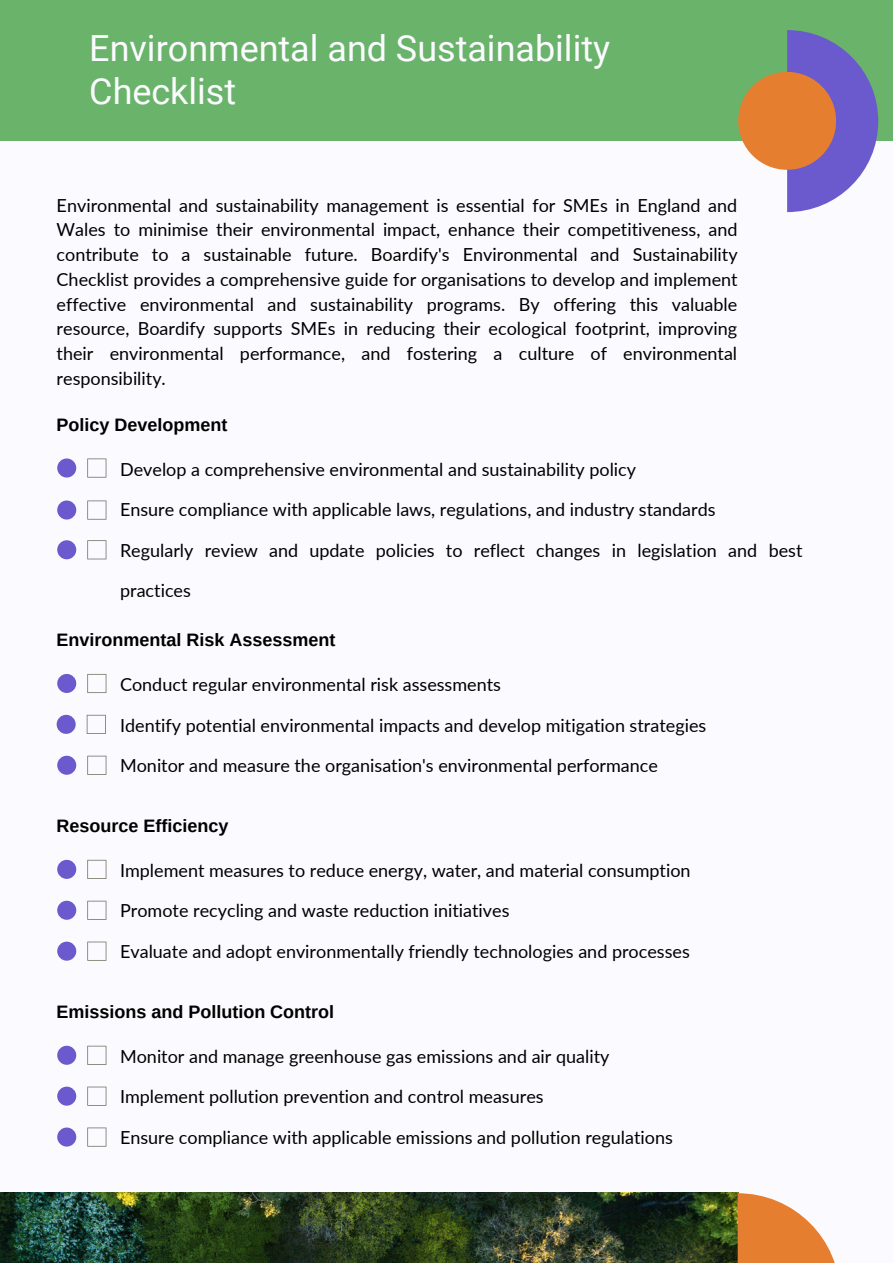
<style>
.page{position:relative;width:893px;height:1264px;background:#fff}
.page>*{position:absolute;margin:0;border:0;box-sizing:border-box;transform-origin:0 0}
.t1{font:36px/42.8px "Roboto";color:#fbfbff}
.t2{font:18px/24.8px "Lato";color:#000;text-align:justify}
.t3{font:700 18px "Arimo";color:#000}
</style>
<div class="page">
<div style="left:0;top:0;width:892px;height:1262px;background:#fbfbff"></div>
<img style="left:0;top:1192px;width:738px;height:70px">
<div style="left:0;top:0;width:892px;height:140px;background:#6ab36a"></div>
<svg style="left:787px;top:30px;width:91px;height:182px"></svg>
<div style="left:738px;top:72px;width:98px;height:98px;background:#e67e30;border-radius:50%"></div>
<svg style="left:737px;top:1193px;width:98px;height:69px"></svg>
<svg style="left:87px;top:458px;width:19px;height:19px"></svg>
<div style="left:57px;top:458px;width:19px;height:19px;background:#6a5acd;border-radius:50%"></div>
<svg style="left:87px;top:500px;width:19px;height:19px"></svg>
<div style="left:57px;top:500px;width:19px;height:19px;background:#6a5acd;border-radius:50%"></div>
<svg style="left:87px;top:540px;width:19px;height:19px"></svg>
<div style="left:57px;top:540px;width:19px;height:19px;background:#6a5acd;border-radius:50%"></div>
<svg style="left:87px;top:859px;width:19px;height:20px"></svg>
<div style="left:57px;top:859px;width:19px;height:19px;background:#6a5acd;border-radius:50%"></div>
<svg style="left:87px;top:941px;width:19px;height:19px"></svg>
<div style="left:57px;top:941px;width:19px;height:19px;background:#6a5acd;border-radius:50%"></div>
<svg style="left:87px;top:900px;width:19px;height:19px"></svg>
<div style="left:57px;top:900px;width:19px;height:19px;background:#6a5acd;border-radius:50%"></div>
<svg style="left:87px;top:674px;width:19px;height:19px"></svg>
<div style="left:57px;top:674px;width:19px;height:19px;background:#6a5acd;border-radius:50%"></div>
<svg style="left:87px;top:755px;width:19px;height:19px"></svg>
<div style="left:57px;top:755px;width:19px;height:19px;background:#6a5acd;border-radius:50%"></div>
<svg style="left:87px;top:714px;width:19px;height:20px"></svg>
<div style="left:57px;top:714px;width:19px;height:20px;background:#6a5acd;border-radius:50%"></div>
<svg style="left:87px;top:1045px;width:19px;height:19px"></svg>
<div style="left:57px;top:1045px;width:19px;height:19px;background:#6a5acd;border-radius:50%"></div>
<svg style="left:87px;top:1127px;width:19px;height:19px"></svg>
<div style="left:57px;top:1127px;width:19px;height:19px;background:#6a5acd;border-radius:50%"></div>
<svg style="left:87px;top:1086px;width:19px;height:19px"></svg>
<div style="left:57px;top:1086px;width:19px;height:19px;background:#6a5acd;border-radius:50%"></div>
<h1 class="t1" style="left:89px;top:27px;width:522px">Environmental and Sustainability<br>Checklist</h1>
<p class="t2" style="left:57px;top:192px;width:682px">Environmental and sustainability management is essential for SMEs in England and Wales to minimise their environmental impact, enhance their competitiveness, and contribute to a sustainable future. Boardify's Environmental and Sustainability Checklist provides a comprehensive guide for organisations to develop and implement effective environmental and sustainability programs. By offering this valuable resource, Boardify supports SMEs in reducing their ecological footprint, improving their environmental performance, and fostering a culture of environmental responsibility.</p>
<p class="t3" style="left:57px;top:414px;width:172px">Policy Development</p>
<p class="t2" style="left:120px;top:456px;width:517px">Develop a comprehensive environmental and sustainability policy</p>
<p class="t2" style="left:120px;top:496px;width:597px">Ensure compliance with applicable laws, regulations, and industry standards</p>
<p class="t2" style="left:120px;top:537px;width:684px">Regularly review and update policies to reflect changes in legislation and best</p>
<p class="t2" style="left:120px;top:577px;width:72px">practices</p>
<p class="t3" style="left:57px;top:630px;width:280px">Environmental Risk Assessment</p>
<p class="t2" style="left:120px;top:671px;width:382px">Conduct regular environmental risk assessments</p>
<p class="t2" style="left:120px;top:712px;width:587px">Identify potential environmental impacts and develop mitigation strategies</p>
<p class="t2" style="left:120px;top:752px;width:539px">Monitor and measure the organisation's environmental performance</p>
<p class="t3" style="left:57px;top:815px;width:173px">Resource Efficiency</p>
<p class="t2" style="left:120px;top:857px;width:572px">Implement measures to reduce energy, water, and material consumption</p>
<p class="t2" style="left:120px;top:898px;width:391px">Promote recycling and waste reduction initiatives</p>
<p class="t2" style="left:120px;top:938px;width:571px">Evaluate and adopt environmentally friendly technologies and processes</p>
<p class="t3" style="left:57px;top:1001px;width:279px">Emissions and Pollution Control</p>
<p class="t2" style="left:120px;top:1043px;width:491px">Monitor and manage greenhouse gas emissions and air quality</p>
<p class="t2" style="left:120px;top:1083px;width:425px">Implement pollution prevention and control measures</p>
<p class="t2" style="left:120px;top:1124px;width:554px">Ensure compliance with applicable emissions and pollution regulations</p>
</div>
